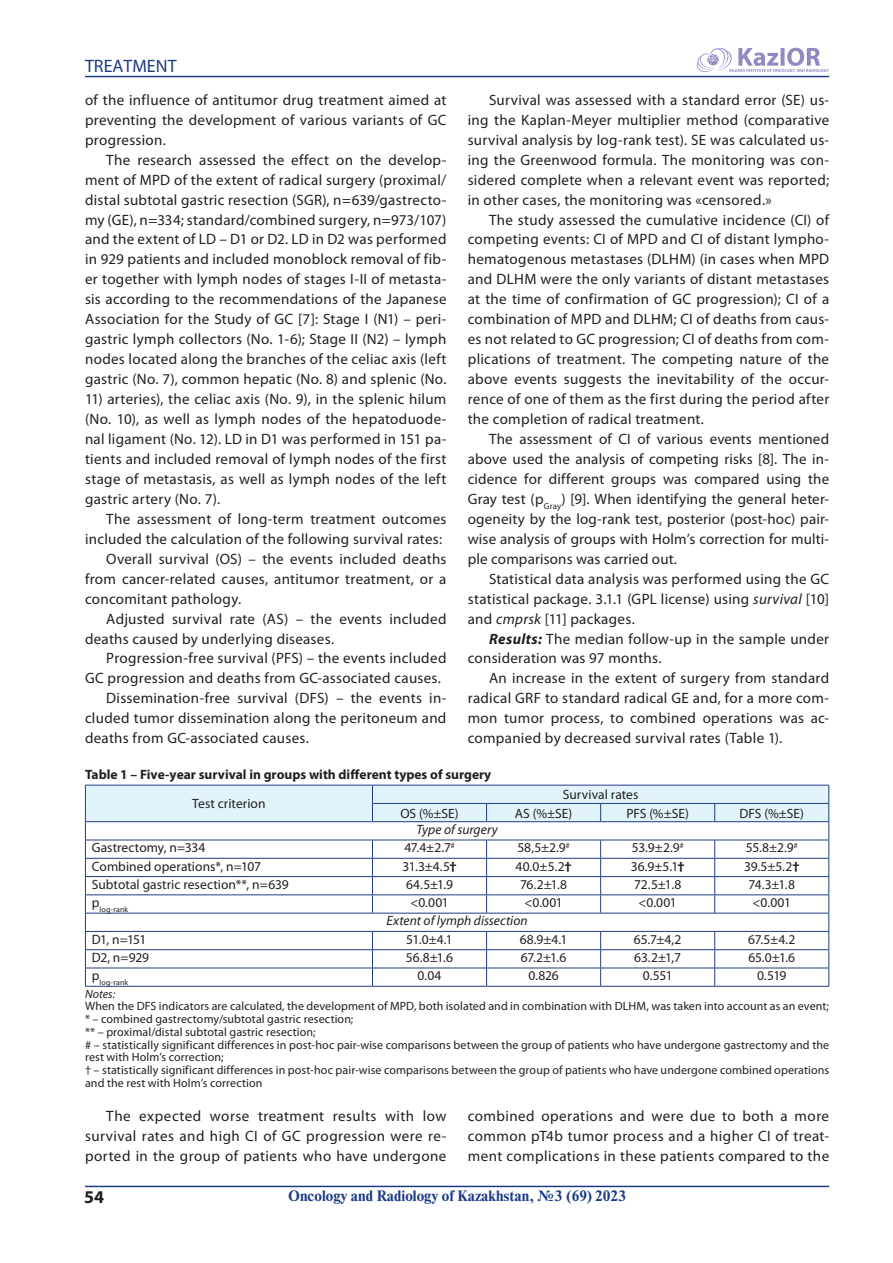
<style>
.page{position:relative;width:893px;height:1263px;background:#fff}
.page>*{position:absolute;margin:0;border:0;box-sizing:border-box;transform-origin:0 0}
.t1{font:18px "K Myriad Pro";color:#1e3c84}
.t2{font:700 18px "K Myriad Pro";color:#231f20}
._5_текст_анг{font:15px/20px "K Myriad Pro";letter-spacing:.02em;color:#231f20;text-align:justify}
.t3{font:700 15px "DS Times";color:#1e3c84}
.t4{font:13.5px "K Myriad Pro";color:#231f20}
._9_таб_анг{font:700 13.5px "K Myriad Pro";color:#231f20}
.t5{font:italic 13.5px "K Myriad Pro";letter-spacing:.005em;color:#231f20}
._5_текст_рус{font:12px/12.8px "K Myriad Pro";letter-spacing:.01em;color:#231f20}
._5_текст_рус-2{font:italic 12px "K Myriad Pro";letter-spacing:.005em;color:#231f20}
.t6{font:7.8px "K Myriad Pro";letter-spacing:.02em;color:#231f20}
.s1{font-style:italic}
.s2{font-weight:700;font-style:italic}
.s3{font-weight:700}
</style>
<div class="page">
<hr style="left:85px;top:76px;width:744px;height:1px;background:#1e3c84">
<hr style="left:85px;top:1186px;width:744px;height:1px;background:#1e3c84">
<svg style="left:697px;top:47px;width:132px;height:25px"></svg>
<svg style="left:85px;top:785px;width:744px;height:201px"></svg>
<hr style="left:85px;top:986px;width:287px;height:1px;background:#1e3c84">
<hr style="left:372px;top:986px;width:115px;height:1px;background:#1e3c84">
<hr style="left:487px;top:986px;width:114px;height:1px;background:#1e3c84">
<hr style="left:601px;top:986px;width:114px;height:1px;background:#1e3c84">
<hr style="left:715px;top:986px;width:114px;height:1px;background:#1e3c84">
<p class="t1" style="left:85px;top:56px;width:93px">TREATMENT</p>
<p class="_5_текст_анг" style="left:85px;top:90px;width:363px">of the influence of antitumor drug treatment aimed at preventing the development of various variants of GC progression.</p>
<p class="_5_текст_анг" style="left:85px;top:150px;width:363px;text-indent:21px">The research assessed the effect on the develop&shy;ment of MPD of the extent of radical surgery (proximal/ distal subtotal gastric resection (SGR), n=639/gastrecto&shy;my (GE), n=334; standard/combined surgery, n=973/107) and the extent of LD – D1 or D2. LD in D2 was performed in 929 patients and included monoblock removal of fib&shy;er together with lymph nodes of stages I-II of metasta&shy;sis according to the recommendations of the Japanese Association for the Study of GC [7]: Stage I (N1) – peri&shy;gastric lymph collectors (No. 1-6); Stage II (N2) – lymph nodes located along the branches of the celiac axis (left gastric (No. 7), common hepatic (No. 8) and splenic (No.</p>
<p class="_5_текст_анг" style="left:85px;top:389px;width:363px">11) arteries), the celiac axis (No. 9), in the splenic hilum (No. 10), as well as lymph nodes of the hepatoduode&shy;nal ligament (No. 12). LD in D1 was performed in 151 pa&shy;tients and included removal of lymph nodes of the first stage of metastasis, as well as lymph nodes of the left gastric artery (No. 7).</p>
<p class="_5_текст_анг" style="left:85px;top:509px;width:363px;text-align:right">The assessment of long-term treatment outcomes included the calculation of the following survival rates:</p>
<p class="_5_текст_анг" style="left:85px;top:549px;width:363px;text-indent:21px">Overall survival (OS) – the events included deaths from cancer-related causes, antitumor treatment, or a concomitant pathology.</p>
<p class="_5_текст_анг" style="left:85px;top:609px;width:363px;text-indent:21px">Adjusted survival rate (AS) – the events included deaths caused by underlying diseases.</p>
<p class="_5_текст_анг" style="left:85px;top:649px;width:363px;text-indent:21px">Progression-free survival (PFS) – the events included<br>GC progression and deaths from GC-associated causes.</p>
<p class="_5_текст_анг" style="left:85px;top:689px;width:363px;text-indent:21px">Dissemination-free survival (DFS) – the events in&shy;cluded tumor dissemination along the peritoneum and deaths from GC-associated causes.</p>
<p class="_5_текст_анг" style="left:468px;top:90px;width:363px;text-indent:21px">Survival was assessed with a standard error (SE) us&shy;ing the Kaplan-Meyer multiplier method (comparative survival analysis by log-rank test). SE was calculated us&shy;ing the Greenwood formula. The monitoring was con&shy;sidered complete when a relevant event was reported; in other cases, the monitoring was «censored.»</p>
<p class="_5_текст_анг" style="left:468px;top:210px;width:363px;text-indent:21px">The study assessed the cumulative incidence (CI) of competing events: CI of MPD and CI of distant lympho&shy;hematogenous metastases (DLHM) (in cases when MPD and DLHM were the only variants of distant metastases at the time of confirmation of GC progression); CI of a combination of MPD and DLHM; CI of deaths from caus&shy;es not related to GC progression; CI of deaths from com&shy;plications of treatment. The competing nature of the above events suggests the inevitability of the occur&shy;rence of one of them as the first during the period after the completion of radical treatment.</p>
<p class="_5_текст_анг" style="left:468px;top:429px;width:363px;text-indent:21px">The assessment of CI of various events mentioned above used the analysis of competing risks [8]. The in&shy;cidence for different groups was compared using the Gray test (p<sub>Gray</sub>) [9]. When identifying the general heter&shy;ogeneity by the log-rank test, posterior (post-hoc) pair&shy;wise analysis of groups with Holm’s correction for multi&shy;ple comparisons was carried out.</p>
<p class="_5_текст_анг" style="left:468px;top:569px;width:363px;text-indent:21px">Statistical data analysis was performed using the GC statistical package. 3.1.1 (GPL license) using <span class="s1">survival</span> [10] and <span class="s1">cmprsk</span> [11] packages.</p>
<p class="_5_текст_анг" style="left:468px;top:629px;width:363px;text-indent:21px"><span class="s2">Results:</span> The median follow-up in the sample under consideration was 97 months.</p>
<p class="_5_текст_анг" style="left:468px;top:669px;width:363px;text-indent:21px">An increase in the extent of surgery from standard radical GRF to standard radical GE and, for a more com&shy;mon tumor process, to combined operations was ac&shy;companied by decreased survival rates (Table 1).</p>
<p class="_9_таб_анг" style="left:85px;top:767px;width:408px">Table 1 – Five-year survival in groups with different types of surgery</p>
<p class="t4" style="left:192px;top:796px;width:75px">Test criterion</p>
<p class="t4" style="left:563px;top:787px;width:77px">Survival rates</p>
<p class="t4" style="left:400px;top:806px;width:60px">OS (%±SE)</p>
<p class="t4" style="left:515px;top:806px;width:59px">AS (%±SE)</p>
<p class="t4" style="left:626px;top:806px;width:64px">PFS (%±SE)</p>
<p class="t4" style="left:739px;top:806px;width:66px">DFS (%±SE)</p>
<p class="t5" style="left:417px;top:822px;width:83px">Type of surgery</p>
<p class="t4" style="left:92px;top:840px;width:115px">Gastrectomy, n=334</p>
<p class="t4" style="left:404px;top:840px;width:52px">47.4±2.7<sup>#</sup></p>
<p class="t4" style="left:517px;top:840px;width:54px">58,5±2.9<sup>#</sup></p>
<p class="t4" style="left:632px;top:840px;width:53px">53.9±2.9<sup>#</sup></p>
<p class="t4" style="left:746px;top:840px;width:54px">55.8±2.9<sup>#</sup></p>
<p class="t4" style="left:92px;top:859px;width:171px">Combined operations*, n=107</p>
<p class="t4" style="left:402px;top:859px;width:56px">31.3±4.5<span class="s3">†</span></p>
<p class="t4" style="left:516px;top:859px;width:58px">40.0±5.2<span class="s3">†</span></p>
<p class="t4" style="left:631px;top:859px;width:55px">36.9±5.1<span class="s3">†</span></p>
<p class="t4" style="left:744px;top:859px;width:57px">39.5±5.2<span class="s3">†</span></p>
<p class="t4" style="left:92px;top:877px;width:199px">Subtotal gastric resection**, n=639</p>
<p class="t4" style="left:406px;top:877px;width:49px">64.5±1.9</p>
<p class="t4" style="left:520px;top:877px;width:49px">76.2±1.8</p>
<p class="t4" style="left:634px;top:877px;width:49px">72.5±1.8</p>
<p class="t4" style="left:749px;top:877px;width:48px">74.3±1.8</p>
<p class="t6" style="left:92px;top:905px;width:38px"><sup>p</sup>log-rank</p>
<p class="t4" style="left:410px;top:895px;width:40px">&lt;0.001</p>
<p class="t4" style="left:524px;top:895px;width:40px">&lt;0.001</p>
<p class="t4" style="left:639px;top:895px;width:40px">&lt;0.001</p>
<p class="t4" style="left:753px;top:895px;width:40px">&lt;0.001</p>
<p class="t5" style="left:387px;top:913px;width:143px">Extent of lymph dissection</p>
<p class="t4" style="left:92px;top:932px;width:56px">D1, n=151</p>
<p class="t4" style="left:406px;top:932px;width:48px">51.0±4.1</p>
<p class="t4" style="left:520px;top:932px;width:49px">68.9±4.1</p>
<p class="t4" style="left:634px;top:932px;width:49px">65.7±4,2</p>
<p class="t4" style="left:748px;top:932px;width:49px">67.5±4.2</p>
<p class="t4" style="left:92px;top:950px;width:59px">D2, n=929</p>
<p class="t4" style="left:406px;top:950px;width:49px">56.8±1.6</p>
<p class="t4" style="left:521px;top:950px;width:47px">67.2±1.6</p>
<p class="t4" style="left:634px;top:950px;width:48px">63.2±1,7</p>
<p class="t4" style="left:748px;top:950px;width:48px">65.0±1.6</p>
<p class="t6" style="left:92px;top:978px;width:38px"><sup>p</sup>log-rank</p>
<p class="t4" style="left:418px;top:968px;width:25px">0.04</p>
<p class="t4" style="left:528px;top:968px;width:32px">0.826</p>
<p class="t4" style="left:643px;top:968px;width:31px">0.551</p>
<p class="t4" style="left:757px;top:968px;width:31px">0.519</p>
<p class="_5_текст_рус-2" style="left:85px;top:987px;width:32px">Notes:</p>
<p class="_5_текст_рус" style="left:85px;top:1000px;width:746px">When the DFS indicators are calculated, the development of MPD, both isolated and in combination with DLHM, was taken into account as an event;</p>
<p class="_5_текст_рус" style="left:85px;top:1013px;width:270px">* – combined gastrectomy/subtotal gastric resection;</p>
<p class="_5_текст_рус" style="left:85px;top:1026px;width:232px">** – proximal/distal subtotal gastric resection;</p>
<p class="_5_текст_рус" style="left:85px;top:1038px;width:746px"># – statistically significant differences in post-hoc pair-wise comparisons between the group of patients who have undergone gastrectomy and the rest with Holm’s correction;</p>
<p class="_5_текст_рус" style="left:85px;top:1064px;width:746px">† – statistically significant differences in post-hoc pair-wise comparisons between the group of patients who have undergone combined operations and the rest with Holm’s correction</p>
<p class="_5_текст_анг" style="left:85px;top:1106px;width:363px;text-indent:21px">The expected worse treatment results with low survival rates and high CI of GC progression were re&shy;ported in the group of patients who have undergone</p>
<p class="_5_текст_анг" style="left:468px;top:1106px;width:363px">combined operations and were due to both a more common pT4b tumor process and a higher CI of treat&shy;ment complications in these patients compared to the</p>
<p class="t2" style="left:84px;top:1187px;width:21px">54</p>
<p class="t3" style="left:288px;top:1188px;width:339px">Oncology and Radiology of Kazakhstan, №3 (69) 2023</p>
</div>
